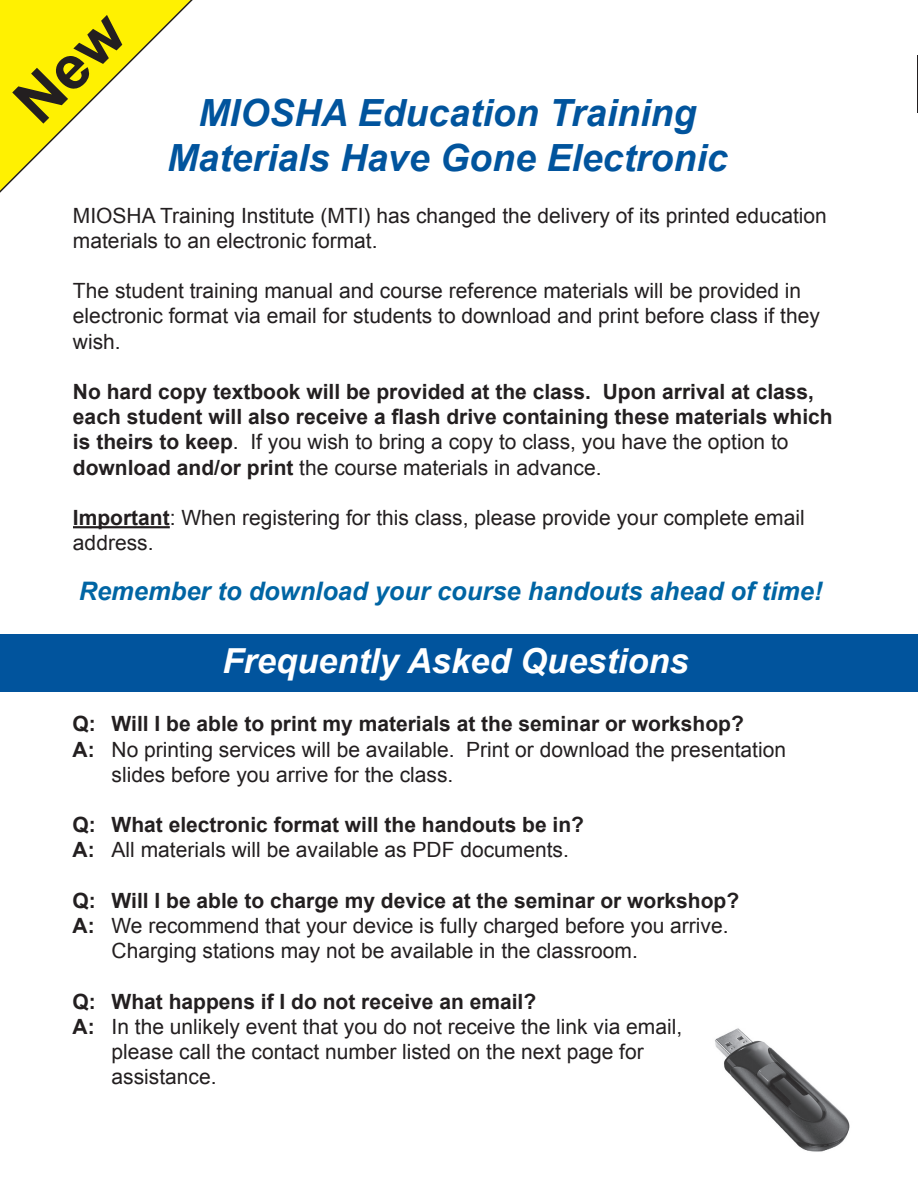
<style>
.page{position:relative;width:918px;height:1188px;background:#fff}
.page>*{position:absolute;margin:0;border:0;box-sizing:border-box;transform-origin:0 0}
.t1{font:italic 700 37.5px/45px "Arial";color:#01549d;text-align:center}
.t2{font:italic 700 34.5px "Arial";color:#fff}
.t3{font:italic 700 25.5px "Arial";color:#0065a4}
.t4{font:21px/25.2px "Arial";color:#231f20}
.t5{font:700 21px/25.2px "Arial";color:#231f20}
.s1{font-weight:400}
.s2{font-weight:700}
</style>
<div class="page">
<hr style="left:917px;top:55px;width:1px;height:57px;background:#231f20">
<div style="left:0;top:634px;width:918px;height:58px;background:#01549d"></div>
<hr style="left:73px;top:526px;width:97px;height:2px;background:#231f20">
<img style="left:715px;top:1028px;width:135px;height:124px">
<svg style="left:0;top:0;width:193px;height:193px"></svg>
<h1 class="t1" style="left:167px;top:92px;width:562px">MIOSHA Education Training<br>Materials Have Gone Electronic</h1>
<p class="t4" style="left:73px;top:203px;width:755px">MIOSHA Training Institute (MTI) has changed the delivery of its printed education materials to an electronic format.</p>
<p class="t4" style="left:73px;top:278px;width:748px">The student training manual and course reference materials will be provided in electronic format via email for students to download and print before class if they wish.</p>
<p class="t5" style="left:73px;top:380px;width:761px">No hard copy textbook will be provided at the class. Upon arrival at class, each student will also receive a flash drive containing these materials which is theirs to keep<span class="s1">. If you wish to bring a copy to class, you have the option to </span>download and/or print <span class="s1">the course materials in advance.</span></p>
<p class="t4" style="left:73px;top:505px;width:733px"><span class="s2">Important</span>: When registering for this class, please provide your complete email address.</p>
<p class="t3" style="left:79px;top:574px;width:745px">Remember to download your course handouts ahead of time!</p>
<h2 class="t2" style="left:222px;top:638px;width:468px">Frequently Asked Questions</h2>
<p class="t5" style="left:73px;top:712px;width:673px">Q: Will I be able to print my materials at the seminar or workshop?</p>
<p class="t4" style="left:73px;top:737px;width:715px"><span class="s2">A:</span> No printing services will be available. Print or download the presentation</p>
<p class="t4" style="left:112px;top:762px;width:343px">slides before you arrive for the class.</p>
<p class="t5" style="left:73px;top:813px;width:513px">Q: What electronic format will the handouts be in?<br>A: <span class="s1">All materials will be available as PDF documents.</span></p>
<p class="t5" style="left:73px;top:888px;width:668px">Q: Will I be able to charge my device at the seminar or workshop?</p>
<p class="t4" style="left:73px;top:913px;width:658px"><span class="s2">A:</span> We recommend that your device is fully charged before you arrive.</p>
<p class="t4" style="left:112px;top:938px;width:528px">Charging stations may not be available in the classroom.</p>
<p class="t5" style="left:73px;top:989px;width:465px">Q: What happens if I do not receive an email?</p>
<p class="t4" style="left:73px;top:1014px;width:611px"><span class="s2">A:</span> In the unlikely event that you do not receive the link via email,</p>
<p class="t4" style="left:112px;top:1039px;width:534px">please call the contact number listed on the next page for</p>
<p class="t4" style="left:112px;top:1064px;width:107px">assistance.</p>
</div>
